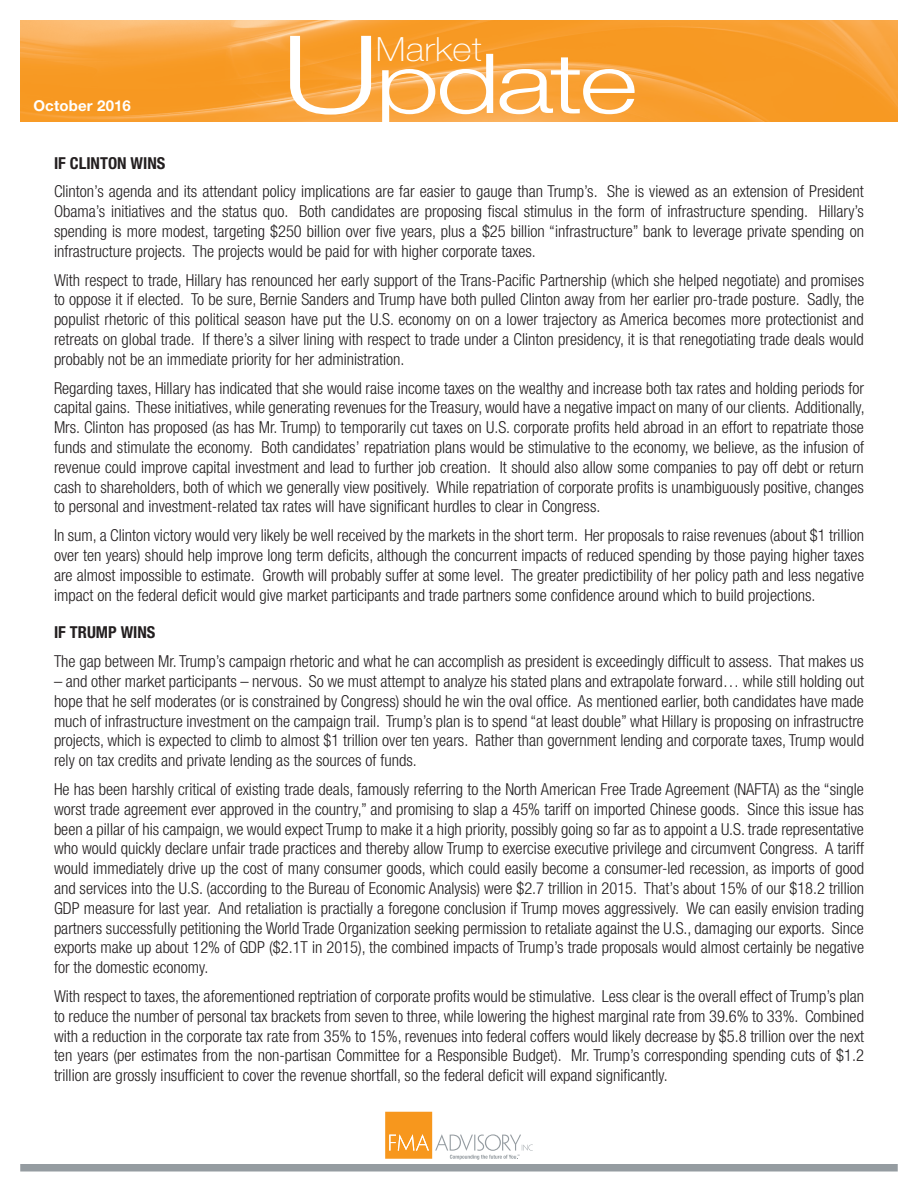
<style>
.page{position:relative;width:918px;height:1188px;background:#fff}
.page>*{position:absolute;margin:0;border:0;box-sizing:border-box;transform-origin:0 0}
.t1{font:300 82.8px "Helvetica Neue";letter-spacing:-.035em;color:#fff;scale:1.35 1}
.t2{font:100 33.45px "Helvetica Neue";letter-spacing:.01em;color:#fff;scale:1.1 1}
.t3{font:300 condensed 16.5px/19.8px "Helvetica Neue";color:#231f20;text-align:justify}
.t4{font:700 condensed 16.5px "Helvetica Neue";color:#231f20}
.t5{font:700 15px "Helvetica Neue";letter-spacing:.01em;color:#fff}
.s1{font-size:108px}
</style>
<div class="page">
<div style="left:20px;top:1164px;width:878px;height:8px;background:#959ca1"></div>
<svg style="left:385px;top:1112px;width:148px;height:48px"></svg>
<img style="left:20px;top:20px;width:878px;height:102px">
<p class="t5" style="left:33px;top:96px;width:99px">October 2016</p>
<h1 class="t1" style="left:281px;top:33px;width:266px"><span class="s1">U</span>pdate</h1>
<h2 class="t2" style="left:376px;top:30px;width:98px">Market</h2>
<p class="t4" style="left:54px;top:153px;width:113px">IF CLINTON WINS</p>
<p class="t3" style="left:54px;top:182px;width:812px">Clinton’s agenda and its attendant policy implications are far easier to gauge than Trump’s. She is viewed as an extension of President Obama’s initiatives and the status quo. Both candidates are proposing fiscal stimulus in the form of infrastructure spending. Hillary’s spending is more modest, targeting $250 billion over five years, plus a $25 billion “infrastructure” bank to leverage private spending on infrastructure projects. The projects would be paid for with higher corporate taxes.</p>
<p class="t3" style="left:54px;top:270px;width:812px">With respect to trade, Hillary has renounced her early support of the Trans-Pacific Partnership (which she helped negotiate) and promises to oppose it if elected. To be sure, Bernie Sanders and Trump have both pulled Clinton away from her earlier pro-trade posture. Sadly, the populist rhetoric of this political season have put the U.S. economy on on a lower trajectory as America becomes more protectionist and retreats on global trade. If there’s a silver lining with respect to trade under a Clinton presidency, it is that renegotiating trade deals would probably not be an immediate priority for her administration.</p>
<p class="t3" style="left:54px;top:378px;width:812px">Regarding taxes, Hillary has indicated that she would raise income taxes on the wealthy and increase both tax rates and holding periods for capital gains. These initiatives, while generating revenues for the Treasury, would have a negative impact on many of our clients. Additionally, Mrs. Clinton has proposed (as has Mr. Trump) to temporarily cut taxes on U.S. corporate profits held abroad in an effort to repatriate those funds and stimulate the economy. Both candidates’ repatriation plans would be stimulative to the economy, we believe, as the infusion of revenue could improve capital investment and lead to further job creation. It should also allow some companies to pay off debt or return cash to shareholders, both of which we generally view positively. While repatriation of corporate profits is unambiguously positive, changes to personal and investment-related tax rates will have significant hurdles to clear in Congress.</p>
<p class="t3" style="left:54px;top:525px;width:812px">In sum, a Clinton victory would very likely be well received by the markets in the short term. Her proposals to raise revenues (about $1 trillion over ten years) should help improve long term deficits, although the concurrent impacts of reduced spending by those paying higher taxes are almost impossible to estimate. Growth will probably suffer at some level. The greater predictibility of her policy path and less negative impact on the federal deficit would give market participants and trade partners some confidence around which to build projections.</p>
<p class="t4" style="left:54px;top:623px;width:103px">IF TRUMP WINS</p>
<p class="t3" style="left:54px;top:651px;width:812px">The gap between Mr. Trump’s campaign rhetoric and what he can accomplish as president is exceedingly difficult to assess. That makes us</p>
<p class="t3" style="left:54px;top:671px;width:812px">– and other market participants – nervous. So we must attempt to analyze his stated plans and extrapolate forward… while still holding out hope that he self moderates (or is constrained by Congress) should he win the oval office. As mentioned earlier, both candidates have made much of infrastructure investment on the campaign trail. Trump’s plan is to spend “at least double” what Hillary is proposing on infrastructre projects, which is expected to climb to almost $1 trillion over ten years. Rather than government lending and corporate taxes, Trump would rely on tax credits and private lending as the sources of funds.</p>
<p class="t3" style="left:54px;top:779px;width:812px">He has been harshly critical of existing trade deals, famously referring to the North American Free Trade Agreement (NAFTA) as the “single worst trade agreement ever approved in the country,” and promising to slap a 45% tariff on imported Chinese goods. Since this issue has been a pillar of his campaign, we would expect Trump to make it a high priority, possibly going so far as to appoint a U.S. trade representative who would quickly declare unfair trade practices and thereby allow Trump to exercise executive privilege and circumvent Congress. A tariff would immediately drive up the cost of many consumer goods, which could easily become a consumer-led recession, as imports of good and services into the U.S. (according to the Bureau of Economic Analysis) were $2.7 trillion in 2015. That’s about 15% of our $18.2 trillion GDP measure for last year. And retaliation is practially a foregone conclusion if Trump moves aggressively. We can easily envision trading partners successfully petitioning the World Trade Organization seeking permission to retaliate against the U.S., damaging our exports. Since exports make up about 12% of GDP ($2.1T in 2015), the combined impacts of Trump’s trade proposals would almost certainly be negative for the domestic economy.</p>
<p class="t3" style="left:54px;top:986px;width:812px">With respect to taxes, the aforementioned reptriation of corporate profits would be stimulative. Less clear is the overall effect of Trump’s plan to reduce the number of personal tax brackets from seven to three, while lowering the highest marginal rate from 39.6% to 33%. Combined with a reduction in the corporate tax rate from 35% to 15%, revenues into federal coffers would likely decrease by $5.8 trillion over the next ten years (per estimates from the non-partisan Committee for a Responsible Budget). Mr. Trump’s corresponding spending cuts of $1.2 trillion are grossly insufficient to cover the revenue shortfall, so the federal deficit will expand significantly.</p>
</div>
